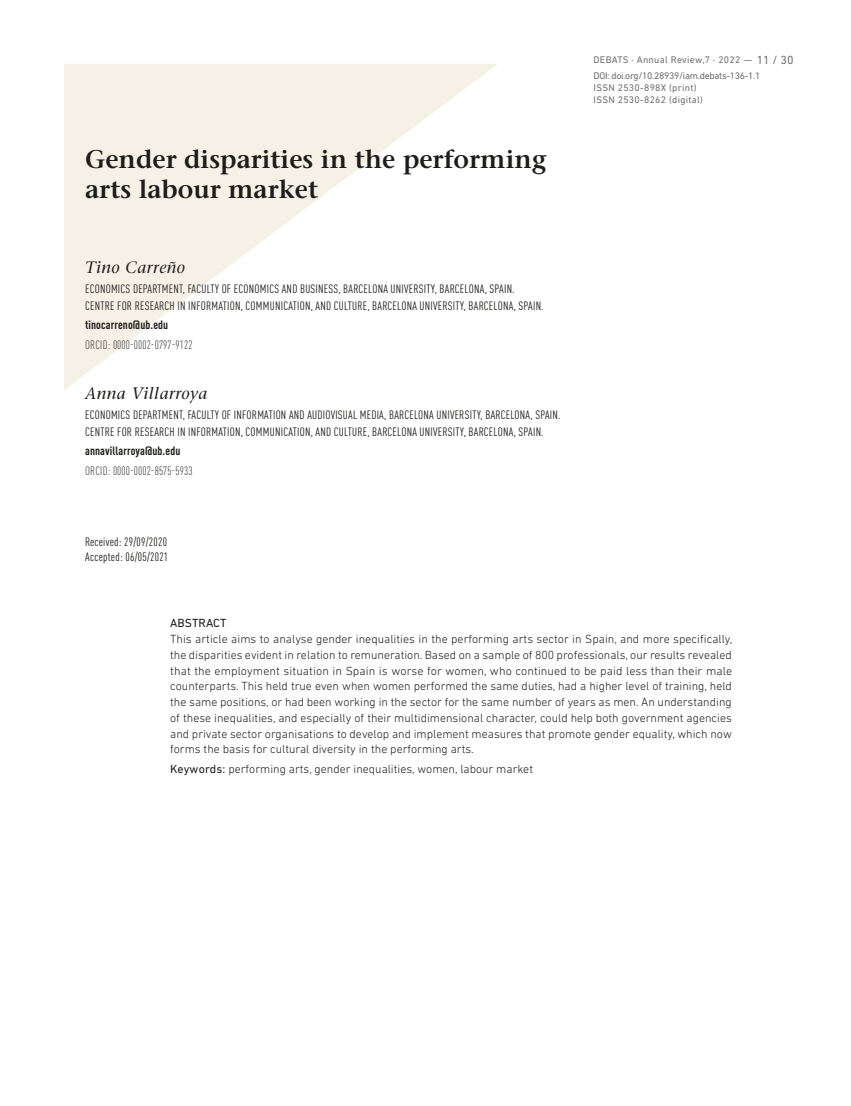
<style>
.page{position:relative;width:851px;height:1106px;background:#fff}
.page>*{position:absolute;margin:0;border:0;box-sizing:border-box;transform-origin:0 0}
.TITULO_DOSSIER{font:600 25.5px/30px "Stone Serif Std";color:#1d1d1b}
.t1{font:italic 500 16.5px "Stone Serif Std";letter-spacing:.03em;color:#1d1d1b}
.TEXTO_RESUM{font:300 12px/15.8px "DIN Next LT Pro";color:#1d1d1b;text-align:justify}
.t2{font:condensed 12px "DIN Pro";letter-spacing:.02em;color:#1d1d1b}
.t3{font:300 condensed 12px "DIN Pro";letter-spacing:.01em;color:#1d1d1b}
.t4{font:700 condensed 12px "DIN Pro";letter-spacing:.01em;color:#1d1d1b}
.TITULO_RESUM{font:12px "DIN Next LT Pro";letter-spacing:.01em;color:#1d1d1b}
.t5{font:12px "DIN Next LT Pro";color:#70706f}
.t6{font:9.75px "DIN Next LT Pro";letter-spacing:.03em;color:#70706f}
.t7{font:9.75px "DIN Next LT Pro";letter-spacing:-.03em;color:#70706f}
.s1{font-weight:400}
</style>
<div class="page">
<svg style="left:64px;top:64px;width:433px;height:326px;fill:#f6f1e6"></svg>
<p class="TITULO_DOSSIER" style="left:85px;top:144px;width:463px">Gender disparities in the performing arts labour market</p>
<p class="t1" style="left:85px;top:257px;width:101px">Tino Carreño</p>
<p class="t2" style="left:85px;top:280px;width:431px">ECONOMICS DEPARTMENT, FACULTY OF ECONOMICS AND BUSINESS, BARCELONA UNIVERSITY, BARCELONA, SPAIN.</p>
<p class="t2" style="left:85px;top:297px;width:460px">CENTRE FOR RESEARCH IN INFORMATION, COMMUNICATION, AND CULTURE, BARCELONA UNIVERSITY, BARCELONA, SPAIN.</p>
<p class="t4" style="left:85px;top:316px;width:85px">tinocarreno@ub.edu</p>
<p class="t3" style="left:85px;top:336px;width:109px">ORCID: 0000-0002-0797-9122</p>
<p class="t1" style="left:85px;top:383px;width:124px">Anna Villarroya</p>
<p class="t2" style="left:85px;top:406px;width:477px">ECONOMICS DEPARTMENT, FACULTY OF INFORMATION AND AUDIOVISUAL MEDIA, BARCELONA UNIVERSITY, BARCELONA, SPAIN.</p>
<p class="t2" style="left:85px;top:423px;width:460px">CENTRE FOR RESEARCH IN INFORMATION, COMMUNICATION, AND CULTURE, BARCELONA UNIVERSITY, BARCELONA, SPAIN.</p>
<p class="t4" style="left:85px;top:442px;width:97px">annavillarroya@ub.edu</p>
<p class="t3" style="left:85px;top:462px;width:109px">ORCID: 0000-0002-8575-5933</p>
<p class="t2" style="left:85px;top:533px;width:83px">Received: 29/09/2020</p>
<p class="t2" style="left:85px;top:547px;width:85px">Accepted: 06/05/2021</p>
<p class="t6" style="left:593px;top:54px;width:160px">DEBATS · Annual Review,7 · 2022 —</p>
<p class="t5" style="left:756px;top:53px;width:38px">11 / 30</p>
<p class="t7" style="left:593px;top:70px;width:168px">DOI: doi.org/10.28939/iam.debats-136-1.1</p>
<p class="t6" style="left:593px;top:82px;width:104px">ISSN 2530-898X (print)</p>
<p class="t6" style="left:593px;top:94px;width:111px">ISSN 2530-8262 (digital)</p>
<p class="TITULO_RESUM" style="left:170px;top:616px;width:58px">ABSTRACT</p>
<p class="TEXTO_RESUM" style="left:170px;top:631px;width:563px">This article aims to analyse gender inequalities in the performing arts sector in Spain, and more specifically, the disparities evident in relation to remuneration. Based on a sample of 800 professionals, our results revealed that the employment situation in Spain is worse for women, who continued to be paid less than their male counterparts. This held true even when women performed the same duties, had a higher level of training, held the same positions, or had been working in the sector for the same number of years as men. An understanding of these inequalities, and especially of their multidimensional character, could help both government agencies and private sector organisations to develop and implement measures that promote gender equality, which now forms the basis for cultural diversity in the performing arts.</p>
<p class="TEXTO_RESUM" style="left:170px;top:761px;width:364px"><span class="s1">Keywords:</span> performing arts, gender inequalities, women, labour market</p>
</div>
